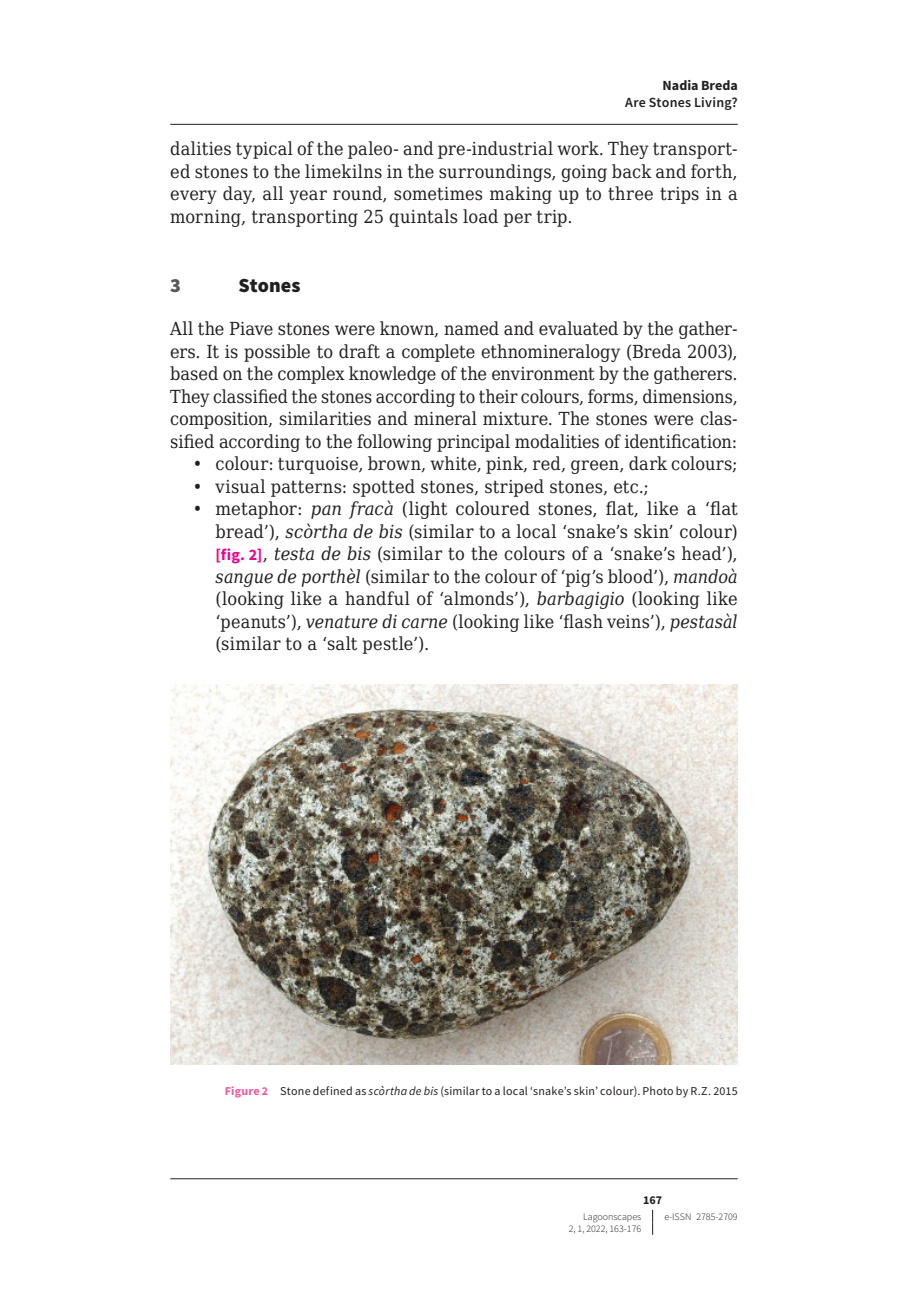
<style>
.page{position:relative;width:908px;height:1304px;background:#fff}
.page>*{position:absolute;margin:0;border:0;box-sizing:border-box;transform-origin:0 0}
.t1{font:900 20px "Source Sans Pro";letter-spacing:.005em;color:#231f20}
.t2{font:900 20px "Source Sans Pro";color:#57585a}
.t3{font:18px/22.4px "DejaVu Serif Condensed";letter-spacing:.015em;color:#231f20;text-align:justify}
.t4{font:600 14px "Source Sans Pro";letter-spacing:.02em;color:#231f20}
.t5{font:700 14px "Source Sans Pro";color:#231f20}
.t6{font:12px "Source Sans Pro";letter-spacing:.02em;color:#231f20}
.t7{font:700 12px "Source Sans Pro";color:#231f20}
.t8{font:300 10px "Source Sans Pro";color:#231f20}
.s1{font-style:italic}
.s2{font-family:"Source Sans Pro";font-weight:700;font-size:16px;color:#ed028c}
.s3{font-weight:700;color:#ef59a1}
</style>
<div class="page">
<svg style="left:652px;top:1210px;width:1px;height:25px"></svg>
<img style="left:170px;top:685px;width:567px;height:380px">
<hr style="left:170px;top:124px;width:567px;height:1px;background:#231f20">
<hr style="left:170px;top:1178px;width:567px;height:1px;background:#231f20">
<p class="t5" style="left:662px;top:76px;width:77px">Nadia Breda</p>
<p class="t4" style="left:625px;top:94px;width:114px">Are Stones Living?</p>
<p class="t3" style="left:170px;top:137px;width:568px">dalities typical of the paleo- and pre-industrial work. They transport&shy;ed stones to the limekilns in the surroundings, going back and forth, every day, all year round, sometimes making up to three trips in a morning, transporting 25 quintals load per trip.</p>
<p class="t2" style="left:170px;top:271px;width:12px">3</p>
<p class="t1" style="left:238px;top:271px;width:64px">Stones</p>
<p class="t3" style="left:170px;top:317px;width:568px">All the Piave stones were known, named and evaluated by the gather&shy;ers. It is possible to draft a complete ethnomineralogy (Breda 2003), based on the complex knowledge of the environment by the gatherers.<br>They classified the stones according to their colours, forms, dimensions, composition, similarities and mineral mixture. The stones were clas&shy;sified according to the following principal modalities of identification:</p>
<p class="t3" style="left:193px;top:452px;width:546px">• colour: turquoise, brown, white, pink, red, green, dark colours;</p>
<p class="t3" style="left:193px;top:475px;width:457px">• visual patterns: spotted stones, striped stones, etc.;</p>
<p class="t3" style="left:215px;top:497px;width:523px;text-indent:-23px">• metaphor: <span class="s1">pan fracà</span> (light coloured stones, flat, like a ‘flat bread’), <span class="s1">scòrtha de bis</span> (similar to a local ‘snake’s skin’ colour) <span class="s2">[fig. 2]</span>, <span class="s1">testa de bis</span> (similar to the colours of a ‘snake’s head’), <span class="s1">sangue de porthèl</span> (similar to the colour of ‘pig’s blood’), <span class="s1">mandoà </span>(looking like a handful of ‘almonds’), <span class="s1">barbagigio</span> (looking like ‘peanuts’), <span class="s1">venature di carne</span> (looking like ‘flash veins’), <span class="s1">pestasàl </span>(similar to a ‘salt pestle’).</p>
<p class="t6" style="left:224px;top:1084px;width:514px"><span class="s3">Figure 2</span> Stone defined as <span class="s1">scòrtha de bis</span> (similar to a local ‘snake’s skin’ colour). Photo by R.Z. 2015</p>
<p class="t7" style="left:642px;top:1192px;width:21px">167</p>
<p class="t8" style="left:583px;top:1210px;width:60px">Lagoonscapes</p>
<p class="t8" style="left:664px;top:1210px;width:75px">e-ISSN 2785-2709</p>
<p class="t8" style="left:568px;top:1223px;width:74px">2, 1, 2022, 163-176</p>
</div>
